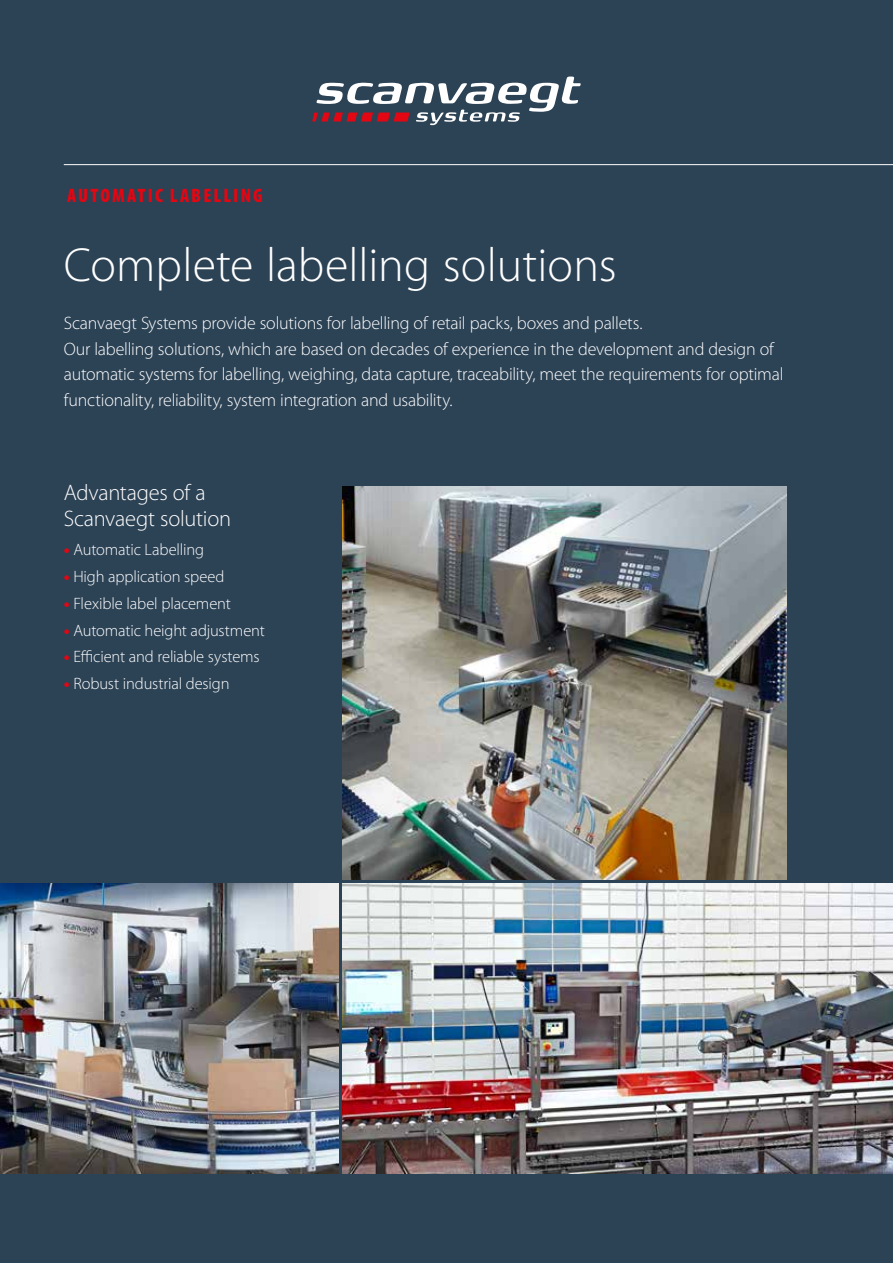
<style>
.page{position:relative;width:893px;height:1263px;background:#2c4255}
.page>*{position:absolute;margin:0;border:0;box-sizing:border-box;transform-origin:0 0}
.t1{font:300 48px "Myriad Pro";color:#fff}
.t2{font:300 22.5px/25.5px "Myriad Pro";letter-spacing:-.01em;color:#fff}
.t3{font:900 condensed 19.5px "Myriad Pro";letter-spacing:.11em;color:#e30613}
.t4{font:300 18px/25.5px "Myriad Pro";letter-spacing:-.01em;color:#fff}
.t5{font:300 16.5px "Myriad Pro";letter-spacing:-.01em;color:#fff}
.s1{font-weight:900;color:#e30613}
</style>
<div class="page">
<img style="left:342px;top:486px;width:445px;height:393px">
<hr style="left:64px;top:164px;width:829px;height:1px;background:#fff">
<img style="left:0;top:883px;width:338px;height:291px">
<img style="left:342px;top:883px;width:551px;height:291px">
<svg style="left:312px;top:77px;width:269px;height:48px"></svg>
<p class="t3" style="left:67px;top:183px;width:197px">AUTOMATIC LABELLING</p>
<h1 class="t1" style="left:64px;top:237px;width:554px">Complete labelling solutions</h1>
<p class="t4" style="left:64px;top:310px;width:721px">Scanvaegt Systems provide solutions for labelling of retail packs, boxes and pallets.<br>Our labelling solutions, which are based on decades of experience in the development and design of automatic systems for labelling, weighing, data capture, traceability, meet the requirements for optimal functionality, reliability, system integration and usability.</p>
<p class="t2" style="left:64px;top:479px;width:169px">Advantages of a<br>Scanvaegt solution</p>
<p class="t5" style="left:64px;top:540px;width:142px"><span class="s1">•</span> Automatic Labelling</p>
<p class="t5" style="left:64px;top:567px;width:162px"><span class="s1">•</span> High application speed</p>
<p class="t5" style="left:64px;top:593px;width:169px"><span class="s1">•</span> Flexible label placement</p>
<p class="t5" style="left:64px;top:620px;width:203px"><span class="s1">•</span> Automatic height adjustment</p>
<p class="t5" style="left:64px;top:647px;width:197px"><span class="s1">•</span> Efficient and reliable systems</p>
<p class="t5" style="left:64px;top:674px;width:167px"><span class="s1">•</span> Robust industrial design</p>
</div>
